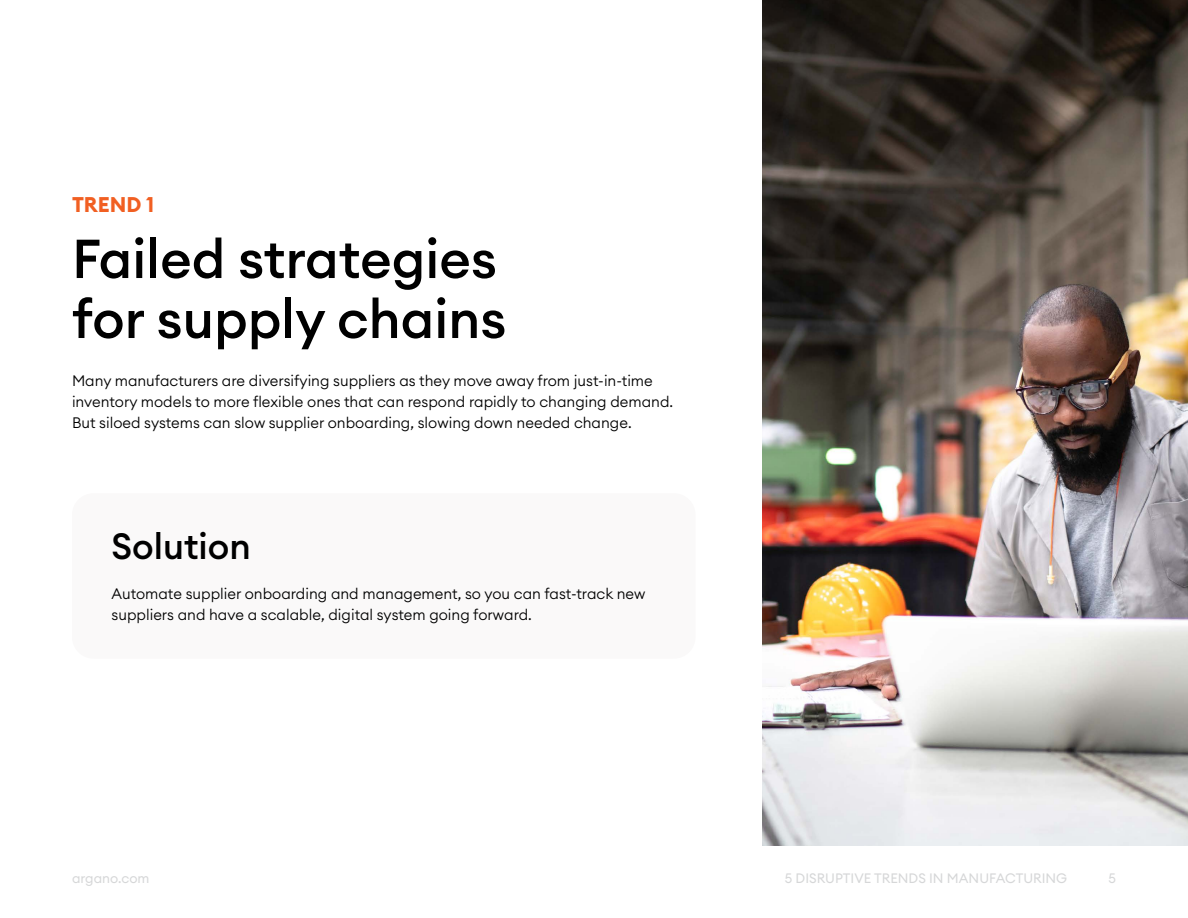
<style>
.page{position:relative;width:1188px;height:918px;background:#fff}
.page>*{position:absolute;margin:0;border:0;box-sizing:border-box;transform-origin:0 0}
.t1{font:500 54px/60px "Euclid Circular A";color:#000}
.t2{font:500 36px "Euclid Circular A";color:#000}
.t3{font:700 21px "Euclid Circular A";color:#f15f22}
.t4{font:300 15px/21px "Euclid Circular A";color:#000}
.t5{font:13.5px "Euclid Circular A";color:#d6d7d8}
</style>
<div class="page">
<div style="left:72px;top:493px;width:624px;height:166px;background:#faf9f9;border-radius:22px"></div>
<img style="left:762px;top:0;width:426px;height:846px">
<h3 class="t3" style="left:72px;top:190px;width:84px">TREND 1</h3>
<h1 class="t1" style="left:72px;top:229px;width:436px">Failed strategies for supply chains</h1>
<p class="t4" style="left:72px;top:370px;width:603px">Many manufacturers are diversifying suppliers as they move away from just-in-time inventory models to more flexible ones that can respond rapidly to changing demand.<br>But siloed systems can slow supplier onboarding, slowing down needed change.</p>
<h2 class="t2" style="left:112px;top:523px;width:141px">Solution</h2>
<p class="t4" style="left:112px;top:583px;width:535px">Automate supplier onboarding and management, so you can fast-track new suppliers and have a scalable, digital system going forward.</p>
<p class="t5" style="left:72px;top:869px;width:79px">argano.com</p>
<p class="t5" style="left:785px;top:869px;width:284px">5 DISRUPTIVE TRENDS IN MANUFACTURING</p>
<p class="t5" style="left:1109px;top:869px;width:9px">5</p>
</div>
